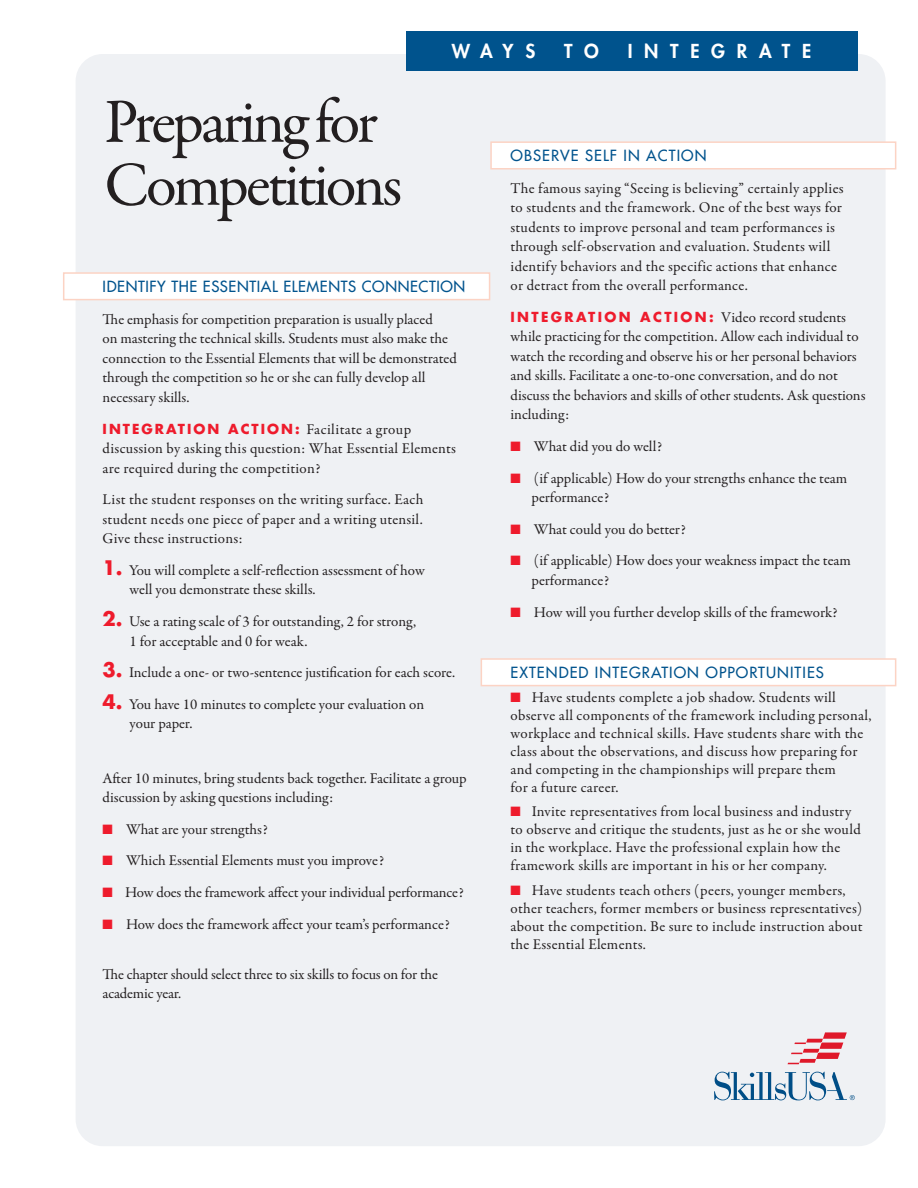
<style>
.page{position:relative;width:918px;height:1188px;background:#fff}
.page>*{position:absolute;margin:0;border:0;box-sizing:border-box;transform-origin:0 0}
.Bullets{font:63px/63px "Garamond Premr Pro";letter-spacing:-.055em;color:#231f20}
.Bullets-2{font:800 18.75px "Futura Std";letter-spacing:.625em;color:#fff}
.Bullets-3{font:15px/19.5px "Garamond Premr Pro";letter-spacing:.005em;color:#231f20}
.Bullets-4{font:500 15px "Futura Std";letter-spacing:.07em;color:#00538d}
.Bullets-5{font:500 15px "Futura Std";letter-spacing:.04em;color:#00538d}
.Bullets-6{font:700 13.5px "Futura Std";letter-spacing:.15em;color:#ee1b2c}
.s1{font-family:"Garamond Premr Pro";font-weight:400;font-size:15px;color:#231f20}
.s2{font-family:"Futura Std";font-weight:700;font-size:19.5px;color:#ee1b2c}
.s3{color:#ee1b2c}
.s4{font-family:"Futura Std";font-weight:700;font-size:13.5px;color:#ee1b2c}
</style>
<div class="page">
<div style="left:76px;top:54px;width:810px;height:1092px;background:#eff1f4;border-radius:27px"></div>
<div style="left:481px;top:658px;width:415px;height:28px;background:#fff;border:2px solid #fcd3c4"></div>
<div style="left:490px;top:141px;width:406px;height:29px;background:#fff;border:2px solid #fcd3c4"></div>
<svg style="left:788px;top:1032px;width:59px;height:32px"></svg>
<svg style="left:714px;top:1072px;width:141px;height:28px"></svg>
<div style="left:406px;top:31px;width:451px;height:40px;background:#00538d"></div>
<div style="left:63px;top:272px;width:427px;height:28px;background:#fff;border:2px solid #fcd3c4"></div>
<p class="Bullets-2" style="left:452px;top:40px;width:85px">WAYS</p>
<p class="Bullets-2" style="left:564px;top:40px;width:36px">T O</p>
<p class="Bullets-2" style="left:628px;top:40px;width:185px">INTEGRATE</p>
<p class="Bullets" style="left:104px;top:92px;width:300px">Preparing for<br>Competitions</p>
<p class="Bullets-5" style="left:103px;top:277px;width:364px">IDENTIFY THE ESSENTIAL ELEMENTS CONNECTION</p>
<p class="Bullets-3" style="left:103px;top:310px;width:356px">The emphasis for competition preparation is usually placed<br>on mastering the technical skills. Students must also make the connection to the Essential Elements that will be demonstrated through the competition so he or she can fully develop all necessary skills.</p>
<p class="Bullets-6" style="left:103px;top:420px;width:310px">INTEGRATION ACTION: <span class="s1">Facilitate a group</span></p>
<p class="Bullets-3" style="left:103px;top:439px;width:355px">discussion by asking this question: What Essential Elements are required during the competition?</p>
<p class="Bullets-3" style="left:103px;top:490px;width:322px;text-align:justify">List the student responses on the writing surface. Each student needs one piece of paper and a writing utensil.<br>Give these instructions:</p>
<p class="Bullets-3" style="left:130px;top:561px;width:297px;text-indent:-27px"><span class="s2">1.</span> You will complete a self-reflection assessment of how well you demonstrate these skills.</p>
<p class="Bullets-3" style="left:130px;top:612px;width:288px;text-indent:-27px"><span class="s2">2.</span> Use a rating scale of 3 for outstanding, 2 for strong,<br>1 for acceptable and 0 for weak.</p>
<p class="Bullets-3" style="left:103px;top:663px;width:354px"><span class="s2">3.</span> Include a one- or two-sentence justification for each score.</p>
<p class="Bullets-3" style="left:130px;top:695px;width:296px;text-indent:-27px"><span class="s2">4.</span> You have 10 minutes to complete your evaluation on your paper.</p>
<p class="Bullets-3" style="left:103px;top:769px;width:366px">After 10 minutes, bring students back together. Facilitate a group discussion by asking questions including:</p>
<p class="Bullets-3" style="left:103px;top:820px;width:167px"><span class="s3">■</span> What are your strengths?</p>
<p class="Bullets-3" style="left:103px;top:851px;width:283px"><span class="s3">■</span> Which Essential Elements must you improve?</p>
<p class="Bullets-3" style="left:103px;top:883px;width:363px"><span class="s3">■</span> How does the framework affect your individual performance?</p>
<p class="Bullets-3" style="left:103px;top:915px;width:349px"><span class="s3">■</span> How does the framework affect your team’s performance?</p>
<p class="Bullets-3" style="left:103px;top:964px;width:337px">The chapter should select three to six skills to focus on for the academic year.</p>
<p class="Bullets-4" style="left:511px;top:146px;width:197px">OBSERVE SELF IN ACTION</p>
<p class="Bullets-3" style="left:511px;top:179px;width:335px">The famous saying “Seeing is believing” certainly applies to students and the framework. One of the best ways for students to improve personal and team performances is through self-observation and evaluation. Students will identify behaviors and the specific actions that enhance or detract from the overall performance.</p>
<p class="Bullets-3" style="left:511px;top:308px;width:356px"><span class="s4">INTEGRATION ACTION:</span> Video record students while practicing for the competition. Allow each individual to watch the recording and observe his or her personal behaviors and skills. Facilitate a one-to-one conversation, and do not discuss the behaviors and skills of other students. Ask questions including:</p>
<p class="Bullets-3" style="left:511px;top:437px;width:153px"><span class="s3">■</span> What did you do well?</p>
<p class="Bullets-3" style="left:532px;top:469px;width:317px;text-indent:-21px"><span class="s3">■</span> (if applicable) How do your strengths enhance the team performance?</p>
<p class="Bullets-3" style="left:511px;top:520px;width:177px"><span class="s3">■</span> What could you do better?</p>
<p class="Bullets-3" style="left:532px;top:551px;width:321px;text-indent:-21px"><span class="s3">■</span> (if applicable) How does your weakness impact the team performance?</p>
<p class="Bullets-3" style="left:511px;top:603px;width:329px"><span class="s3">■</span> How will you further develop skills of the framework?</p>
<p class="Bullets-4" style="left:511px;top:663px;width:315px">EXTENDED INTEGRATION OPPORTUNITIES</p>
<p class="Bullets-3" style="left:511px;top:688px;width:363px;line-height:18px"><span class="s3">■</span> Have students complete a job shadow. Students will observe all components of the framework including personal, workplace and technical skills. Have students share with the class about the observations, and discuss how preparing for and competing in the championships will prepare them<br>for a future career.</p>
<p class="Bullets-3" style="left:511px;top:803px;width:352px;line-height:18px"><span class="s3">■</span> Invite representatives from local business and industry to observe and critique the students, just as he or she would in the workplace. Have the professional explain how the framework skills are important in his or her company.</p>
<p class="Bullets-3" style="left:511px;top:882px;width:353px;line-height:18px"><span class="s3">■</span> Have students teach others (peers, younger members, other teachers, former members or business representatives) about the competition. Be sure to include instruction about the Essential Elements.</p>
</div>
